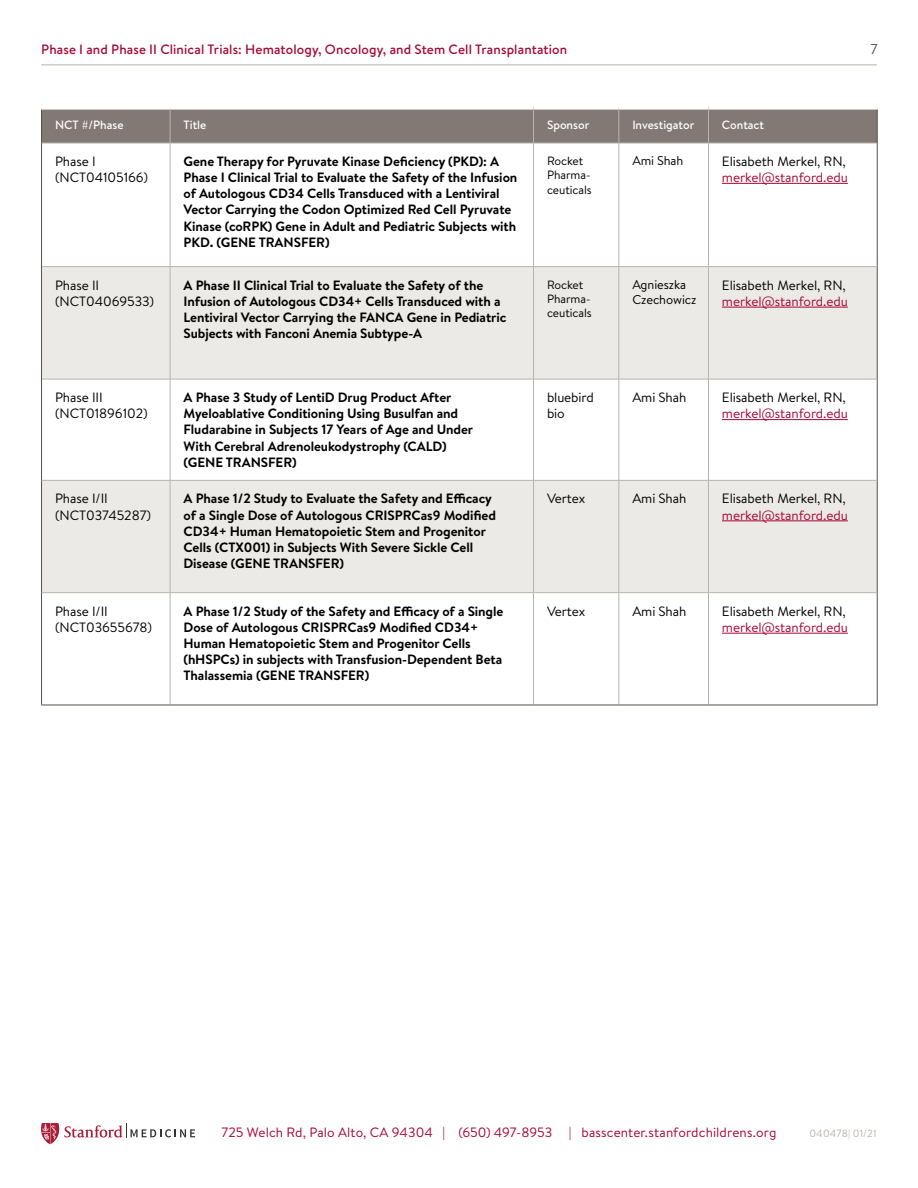
<style>
.page{position:relative;width:918px;height:1188px;background:#fff}
.page>*{position:absolute;margin:0;border:0;box-sizing:border-box;transform-origin:0 0}
.t1{font:14.25px "Brandon Text";color:#59504b}
.t2{font:700 13.5px/16.2px "Brandon Text";letter-spacing:-.005em;color:#000}
.t3{font:13.5px/16.2px "Brandon Text";letter-spacing:-.005em;color:#000}
.t4{font:13.5px "Brandon Text";letter-spacing:-.005em;color:#a90533}
.t5{font:500 13.5px "Brandon Text";letter-spacing:.01em;color:#a90533}
.t6{font:12.75px/15.3px "Brandon Text";letter-spacing:-.005em;color:#000}
.t7{font:12px/14.4px "Brandon Text";letter-spacing:-.005em;color:#000}
.t8{font:500 12px "Brandon Text";color:#fff}
.t9{font:10.5px "Brandon Text";letter-spacing:.01em;color:#b8b4ac}
</style>
<div class="page">
<div style="left:42px;top:110px;width:835px;height:33px;background:#827975"></div>
<svg style="left:42px;top:144px;width:835px;height:561px"></svg>
<svg style="left:42px;top:267px;width:835px;height:325px;fill:#eceae7"></svg>
<hr style="left:41px;top:110px;width:1px;height:33px;background:#59504b">
<hr style="left:877px;top:110px;width:1px;height:33px;background:#59504b">
<hr style="left:41px;top:143px;width:1px;height:124px;background:#59504b">
<hr style="left:41px;top:267px;width:1px;height:112px;background:#59504b">
<hr style="left:877px;top:143px;width:1px;height:124px;background:#59504b">
<hr style="left:877px;top:267px;width:1px;height:112px;background:#59504b">
<hr style="left:41px;top:379px;width:1px;height:101px;background:#59504b">
<hr style="left:41px;top:480px;width:1px;height:113px;background:#59504b">
<hr style="left:41px;top:593px;width:1px;height:112px;background:#59504b">
<hr style="left:877px;top:379px;width:1px;height:101px;background:#59504b">
<hr style="left:877px;top:480px;width:1px;height:113px;background:#59504b">
<hr style="left:877px;top:593px;width:1px;height:112px;background:#59504b">
<hr style="left:42px;top:143px;width:128px;height:1px;background:#b8b4ac">
<hr style="left:170px;top:110px;width:1px;height:33px;background:#b8b4ac">
<hr style="left:533px;top:110px;width:1px;height:33px;background:#b8b4ac">
<hr style="left:619px;top:110px;width:1px;height:33px;background:#b8b4ac">
<hr style="left:170px;top:143px;width:364px;height:1px;background:#b8b4ac">
<hr style="left:534px;top:143px;width:85px;height:1px;background:#b8b4ac">
<hr style="left:619px;top:143px;width:89px;height:1px;background:#b8b4ac">
<hr style="left:708px;top:110px;width:1px;height:33px;background:#b8b4ac">
<hr style="left:708px;top:143px;width:169px;height:1px;background:#b8b4ac">
<hr style="left:170px;top:143px;width:1px;height:123px;background:#b8b4ac">
<hr style="left:170px;top:267px;width:1px;height:112px;background:#b8b4ac">
<hr style="left:533px;top:143px;width:1px;height:123px;background:#b8b4ac">
<hr style="left:619px;top:143px;width:1px;height:123px;background:#b8b4ac">
<hr style="left:533px;top:267px;width:1px;height:112px;background:#b8b4ac">
<hr style="left:619px;top:267px;width:1px;height:112px;background:#b8b4ac">
<hr style="left:708px;top:143px;width:1px;height:123px;background:#b8b4ac">
<hr style="left:708px;top:267px;width:1px;height:112px;background:#b8b4ac">
<hr style="left:170px;top:379px;width:1px;height:101px;background:#b8b4ac">
<hr style="left:170px;top:481px;width:1px;height:111px;background:#b8b4ac">
<hr style="left:170px;top:593px;width:1px;height:112px;background:#b8b4ac">
<hr style="left:533px;top:379px;width:1px;height:101px;background:#b8b4ac">
<hr style="left:619px;top:379px;width:1px;height:101px;background:#b8b4ac">
<hr style="left:533px;top:481px;width:1px;height:111px;background:#b8b4ac">
<hr style="left:619px;top:481px;width:1px;height:111px;background:#b8b4ac">
<hr style="left:533px;top:593px;width:1px;height:112px;background:#b8b4ac">
<hr style="left:619px;top:593px;width:1px;height:112px;background:#b8b4ac">
<hr style="left:708px;top:379px;width:1px;height:101px;background:#b8b4ac">
<hr style="left:708px;top:481px;width:1px;height:111px;background:#b8b4ac">
<hr style="left:708px;top:593px;width:1px;height:112px;background:#b8b4ac">
<hr style="left:42px;top:266px;width:128px;height:1px;background:#b8b4ac">
<hr style="left:170px;top:266px;width:364px;height:1px;background:#b8b4ac">
<hr style="left:534px;top:266px;width:85px;height:1px;background:#b8b4ac">
<hr style="left:619px;top:266px;width:89px;height:1px;background:#b8b4ac">
<hr style="left:708px;top:266px;width:169px;height:1px;background:#b8b4ac">
<hr style="left:42px;top:379px;width:128px;height:1px;background:#b8b4ac">
<hr style="left:170px;top:379px;width:364px;height:1px;background:#b8b4ac">
<hr style="left:534px;top:379px;width:85px;height:1px;background:#b8b4ac">
<hr style="left:619px;top:379px;width:89px;height:1px;background:#b8b4ac">
<hr style="left:708px;top:379px;width:169px;height:1px;background:#b8b4ac">
<hr style="left:41px;top:705px;width:129px;height:1px;background:#59504b">
<hr style="left:170px;top:705px;width:364px;height:1px;background:#59504b">
<hr style="left:534px;top:705px;width:85px;height:1px;background:#59504b">
<hr style="left:619px;top:705px;width:89px;height:1px;background:#59504b">
<hr style="left:708px;top:705px;width:170px;height:1px;background:#59504b">
<hr style="left:42px;top:480px;width:128px;height:1px;background:#b8b4ac">
<hr style="left:170px;top:480px;width:364px;height:1px;background:#b8b4ac">
<hr style="left:534px;top:480px;width:85px;height:1px;background:#b8b4ac">
<hr style="left:619px;top:480px;width:89px;height:1px;background:#b8b4ac">
<hr style="left:708px;top:480px;width:169px;height:1px;background:#b8b4ac">
<hr style="left:42px;top:592px;width:128px;height:1px;background:#b8b4ac">
<hr style="left:170px;top:592px;width:364px;height:1px;background:#b8b4ac">
<hr style="left:534px;top:592px;width:85px;height:1px;background:#b8b4ac">
<hr style="left:619px;top:592px;width:89px;height:1px;background:#b8b4ac">
<hr style="left:708px;top:592px;width:169px;height:1px;background:#b8b4ac">
<hr style="left:722px;top:183px;width:126px;height:1px;background:#a90533">
<hr style="left:722px;top:307px;width:126px;height:1px;background:#a90533">
<hr style="left:722px;top:419px;width:126px;height:1px;background:#a90533">
<hr style="left:722px;top:521px;width:126px;height:1px;background:#a90533">
<hr style="left:722px;top:633px;width:126px;height:1px;background:#a90533">
<hr style="left:41px;top:64px;width:836px;height:1px;background:#b8b4ac">
<svg style="left:41px;top:1123px;width:154px;height:21px"></svg>
<p class="t5" style="left:41px;top:40px;width:527px">Phase I and Phase II Clinical Trials: Hematology, Oncology, and Stem Cell Transplantation</p>
<p class="t1" style="left:870px;top:39px;width:9px">7</p>
<p class="t8" style="left:55px;top:117px;width:70px">NCT #/Phase</p>
<p class="t8" style="left:184px;top:117px;width:24px">Title</p>
<p class="t8" style="left:547px;top:117px;width:44px">Sponsor</p>
<p class="t8" style="left:632px;top:117px;width:64px">Investigator</p>
<p class="t8" style="left:722px;top:117px;width:44px">Contact</p>
<p class="t3" style="left:55px;top:153px;width:94px">Phase I (NCT04105166)</p>
<p class="t2" style="left:184px;top:153px;width:335px">Gene Therapy for Pyruvate Kinase Deficiency (PKD): A Phase I Clinical Trial to Evaluate the Safety of the Infusion of Autologous CD34 Cells Transduced with a Lentiviral Vector Carrying the Codon Optimized Red Cell Pyruvate Kinase (coRPK) Gene in Adult and Pediatric Subjects with PKD. (GENE TRANSFER)</p>
<p class="t7" style="left:547px;top:153px;width:46px">Rocket<br>Pharma&shy;ceuticals</p>
<p class="t6" style="left:632px;top:153px;width:53px">Ami Shah</p>
<p class="t3" style="left:722px;top:153px;width:125px">Elisabeth Merkel, RN,</p>
<p class="t4" style="left:722px;top:168px;width:127px">merkel@stanford.edu</p>
<p class="t3" style="left:55px;top:276px;width:101px">Phase II (NCT04069533)</p>
<p class="t2" style="left:184px;top:276px;width:324px">A Phase II Clinical Trial to Evaluate the Safety of the Infusion of Autologous CD34+ Cells Transduced with a Lentiviral Vector Carrying the FANCA Gene in Pediatric Subjects with Fanconi Anemia Subtype-A</p>
<p class="t7" style="left:547px;top:277px;width:46px">Rocket<br>Pharma&shy;ceuticals</p>
<p class="t6" style="left:632px;top:277px;width:66px">Agnieszka<br>Czechowicz</p>
<p class="t3" style="left:722px;top:276px;width:125px">Elisabeth Merkel, RN,</p>
<p class="t4" style="left:722px;top:292px;width:127px">merkel@stanford.edu</p>
<p class="t3" style="left:55px;top:389px;width:94px">Phase III (NCT01896102)</p>
<p class="t2" style="left:184px;top:389px;width:291px">A Phase 3 Study of LentiD Drug Product After Myeloablative Conditioning Using Busulfan and Fludarabine in Subjects 17 Years of Age and Under With Cerebral Adrenoleukodystrophy (CALD) (GENE TRANSFER)</p>
<p class="t3" style="left:547px;top:389px;width:48px">bluebird bio</p>
<p class="t3" style="left:632px;top:389px;width:56px">Ami Shah</p>
<p class="t3" style="left:722px;top:389px;width:125px">Elisabeth Merkel, RN,</p>
<p class="t4" style="left:722px;top:404px;width:127px">merkel@stanford.edu</p>
<p class="t3" style="left:55px;top:490px;width:97px">Phase I/II (NCT03745287)</p>
<p class="t2" style="left:184px;top:490px;width:314px">A Phase 1/2 Study to Evaluate the Safety and Efficacy of a Single Dose of Autologous CRISPRCas9 Modified CD34+ Human Hematopoietic Stem and Progenitor Cells (CTX001) in Subjects With Severe Sickle Cell Disease (GENE TRANSFER)</p>
<p class="t3" style="left:547px;top:490px;width:40px">Vertex</p>
<p class="t3" style="left:632px;top:490px;width:56px">Ami Shah</p>
<p class="t3" style="left:722px;top:490px;width:125px">Elisabeth Merkel, RN,</p>
<p class="t4" style="left:722px;top:506px;width:127px">merkel@stanford.edu</p>
<p class="t3" style="left:55px;top:602px;width:98px">Phase I/II (NCT03655678)</p>
<p class="t2" style="left:184px;top:603px;width:321px">A Phase 1/2 Study of the Safety and Efficacy of a Single Dose of Autologous CRISPRCas9 Modified CD34+ Human Hematopoietic Stem and Progenitor Cells (hHSPCs) in subjects with Transfusion-Dependent Beta Thalassemia (GENE TRANSFER)</p>
<p class="t3" style="left:547px;top:602px;width:40px">Vertex</p>
<p class="t3" style="left:632px;top:602px;width:56px">Ami Shah</p>
<p class="t3" style="left:722px;top:602px;width:125px">Elisabeth Merkel, RN,</p>
<p class="t4" style="left:722px;top:618px;width:127px">merkel@stanford.edu</p>
<p class="t4" style="left:222px;top:1123px;width:556px">725 Welch Rd, Palo Alto, CA 94304 | (650) 497-8953 | basscenter.stanfordchildrens.org</p>
<p class="t9" style="left:809px;top:1127px;width:69px">040478| 01/21</p>
</div>
